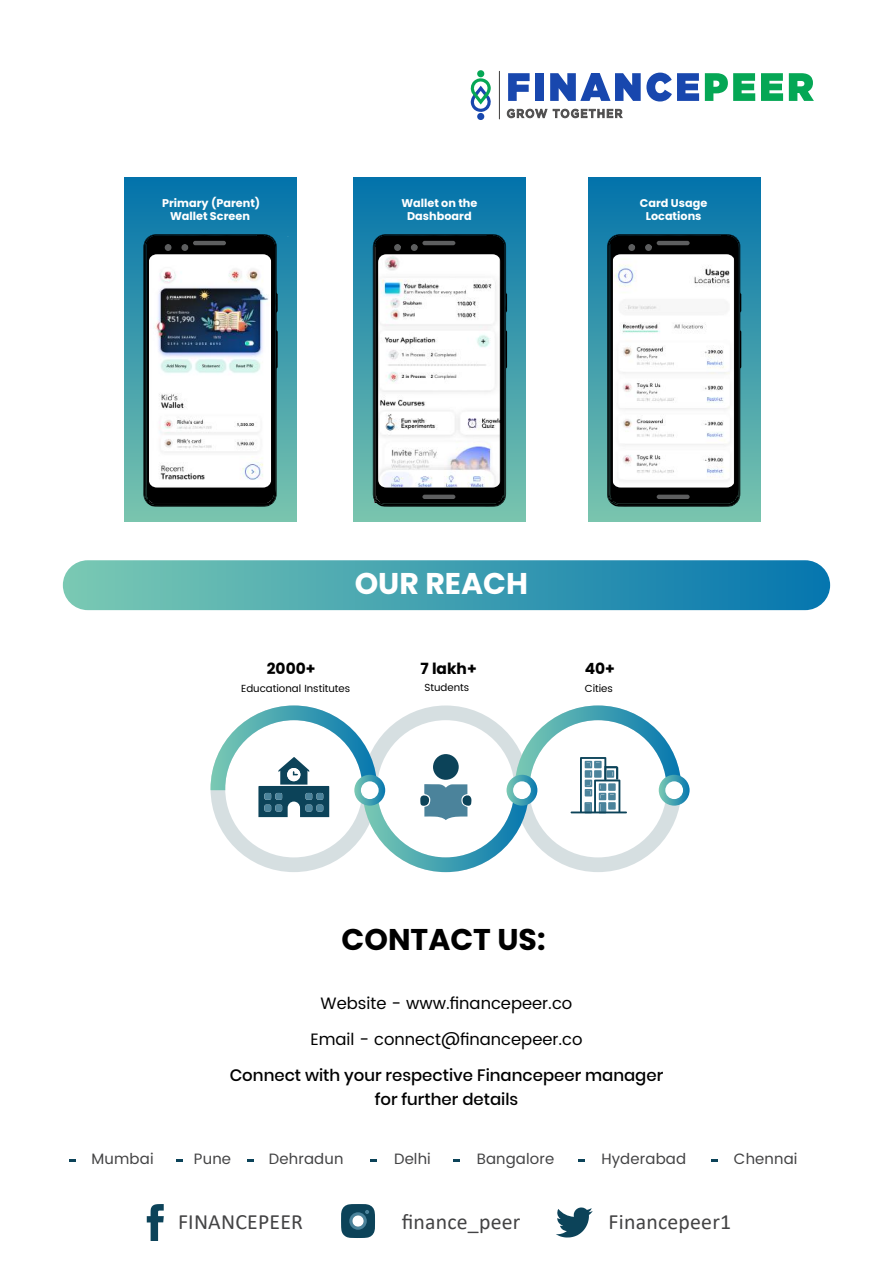
<style>
.page{position:relative;width:893px;height:1263px;background:#fff}
.page>*{position:absolute;margin:0;border:0;box-sizing:border-box;transform-origin:0 0}
.t1{font:700 30px "Poppins";color:#000}
.t2{font:700 30px "Poppins";color:#fff}
.t3{font:21.75px "Calibri";letter-spacing:.01em;color:#434344}
.t4{font:500 16.5px/24px "Poppins";color:#000;text-align:center}
.t5{font:16.5px/36px "Poppins";color:#000;text-align:center}
.t6{font:700 15.45px "Poppins";color:#000}
.t7{font:15px "Poppins";letter-spacing:.01em;color:#434344}
.t8{font:700 11.25px/13.5px "Poppins";color:#fff;text-align:center}
.t9{font:10.35px "Poppins";color:#000}
</style>
<div class="page">
<div style="left:63px;top:560px;width:767px;height:50px;background:linear-gradient(to right,#7ac9b3,#0576af);border-radius:25px"></div>
<svg style="left:659px;top:775px;width:31px;height:31px"></svg>
<svg style="left:665px;top:781px;width:18px;height:18px"></svg>
<svg style="left:211px;top:705px;width:470px;height:167px"></svg>
<svg style="left:556px;top:1207px;width:37px;height:30px"></svg>
<svg style="left:147px;top:1204px;width:17px;height:37px"></svg>
<svg style="left:341px;top:1204px;width:34px;height:34px"></svg>
<div style="left:352px;top:1215px;width:12px;height:12px;background:#fff;border-radius:50%"></div>
<svg style="left:508px;top:73px;width:22px;height:28px"></svg>
<div style="left:535px;top:73px;width:9px;height:28px;background:#1847ae"></div>
<svg style="left:550px;top:73px;width:149px;height:29px"></svg>
<svg style="left:705px;top:73px;width:50px;height:28px"></svg>
<svg style="left:761px;top:73px;width:22px;height:28px"></svg>
<svg style="left:789px;top:73px;width:25px;height:28px"></svg>
<div style="left:477px;top:113px;width:7px;height:7px;background:#1847ae;border-radius:50%"></div>
<svg style="left:470px;top:78px;width:21px;height:35px"></svg>
<div style="left:477px;top:70px;width:7px;height:7px;background:#05a755;border-radius:50%"></div>
<svg style="left:507px;top:109px;width:40px;height:9px"></svg>
<svg style="left:553px;top:109px;width:69px;height:9px"></svg>
<hr style="left:499px;top:71px;width:1px;height:48px;background:#4c4b4b">
<svg style="left:69px;top:1159px;width:7px;height:2px"></svg>
<svg style="left:176px;top:1159px;width:6px;height:2px"></svg>
<svg style="left:247px;top:1159px;width:7px;height:2px"></svg>
<svg style="left:370px;top:1159px;width:7px;height:2px"></svg>
<svg style="left:453px;top:1159px;width:6px;height:2px"></svg>
<svg style="left:578px;top:1159px;width:7px;height:2px"></svg>
<svg style="left:711px;top:1159px;width:7px;height:2px"></svg>
<div style="left:125px;top:178px;width:172px;height:344px;background:linear-gradient(to bottom,#0373ab,#7ac5ae)"></div>
<svg style="left:143px;top:234px;width:135px;height:273px"></svg>
<div style="left:165px;top:244px;width:6px;height:7px;background:#5d5e5f;border-radius:50%"></div>
<div style="left:181px;top:244px;width:7px;height:7px;background:#5d5e5f;border-radius:50%"></div>
<hr style="left:193px;top:241px;width:33px;height:4px;background:#5d5e5f;border-radius:2px">
<div style="left:354px;top:178px;width:172px;height:344px;background:linear-gradient(to bottom,#0372aa,#79c3ad)"></div>
<svg style="left:373px;top:234px;width:134px;height:273px"></svg>
<div style="left:394px;top:244px;width:7px;height:7px;background:#5d5e5f;border-radius:50%"></div>
<div style="left:411px;top:244px;width:7px;height:7px;background:#5d5e5f;border-radius:50%"></div>
<hr style="left:422px;top:241px;width:33px;height:4px;background:#5d5e5f;border-radius:2px">
<hr style="left:422px;top:495px;width:33px;height:4px;background:#5d5e5f;border-radius:2px">
<div style="left:588px;top:178px;width:172px;height:344px;background:linear-gradient(to bottom,#0373ab,#7ac5ae)"></div>
<svg style="left:607px;top:234px;width:134px;height:273px"></svg>
<div style="left:628px;top:244px;width:7px;height:7px;background:#5d5e5f;border-radius:50%"></div>
<div style="left:645px;top:244px;width:7px;height:7px;background:#5d5e5f;border-radius:50%"></div>
<hr style="left:657px;top:241px;width:33px;height:4px;background:#5d5e5f;border-radius:2px">
<hr style="left:657px;top:495px;width:33px;height:4px;background:#5d5e5f;border-radius:2px">
<p class="t8" style="left:162px;top:196px;width:100px">Primary (Parent)<br>Wallet Screen</p>
<p class="t8" style="left:401px;top:196px;width:78px">Wallet on the<br>Dashboard</p>
<p class="t8" style="left:640px;top:196px;width:69px">Card Usage<br>Locations</p>
<h1 class="t2" style="left:355px;top:566px;width:175px">OUR REACH</h1>
<h3 class="t6" style="left:267px;top:659px;width:50px">2000+</h3>
<p class="t9" style="left:241px;top:681px;width:111px">Educational Institutes</p>
<h3 class="t6" style="left:420px;top:659px;width:58px">7 lakh+</h3>
<p class="t9" style="left:424px;top:679px;width:46px">Students</p>
<h3 class="t6" style="left:585px;top:659px;width:32px">40+</h3>
<p class="t9" style="left:585px;top:681px;width:30px">Cities</p>
<h1 class="t1" style="left:342px;top:922px;width:205px">CONTACT US:</h1>
<h3 class="t5" style="left:310px;top:986px;width:274px">Website - www.financepeer.co<br>Email - connect@financepeer.co</h3>
<h3 class="t4" style="left:230px;top:1064px;width:435px">Connect with your respective Financepeer manager for further details</h3>
<h3 class="t7" style="left:92px;top:1148px;width:64px">Mumbai</h3>
<h3 class="t7" style="left:194px;top:1148px;width:39px">Pune</h3>
<h3 class="t7" style="left:269px;top:1148px;width:76px">Dehradun</h3>
<h3 class="t7" style="left:394px;top:1148px;width:38px">Delhi</h3>
<h3 class="t7" style="left:477px;top:1148px;width:79px">Bangalore</h3>
<h3 class="t7" style="left:601px;top:1148px;width:86px">Hyderabad</h3>
<h3 class="t7" style="left:734px;top:1148px;width:65px">Chennai</h3>
<h2 class="t3" style="left:178px;top:1206px;width:127px">FINANCEPEER</h2>
<h2 class="t3" style="left:402px;top:1206px;width:120px">finance_peer</h2>
<h2 class="t3" style="left:609px;top:1206px;width:124px">Financepeer1</h2>
</div>
